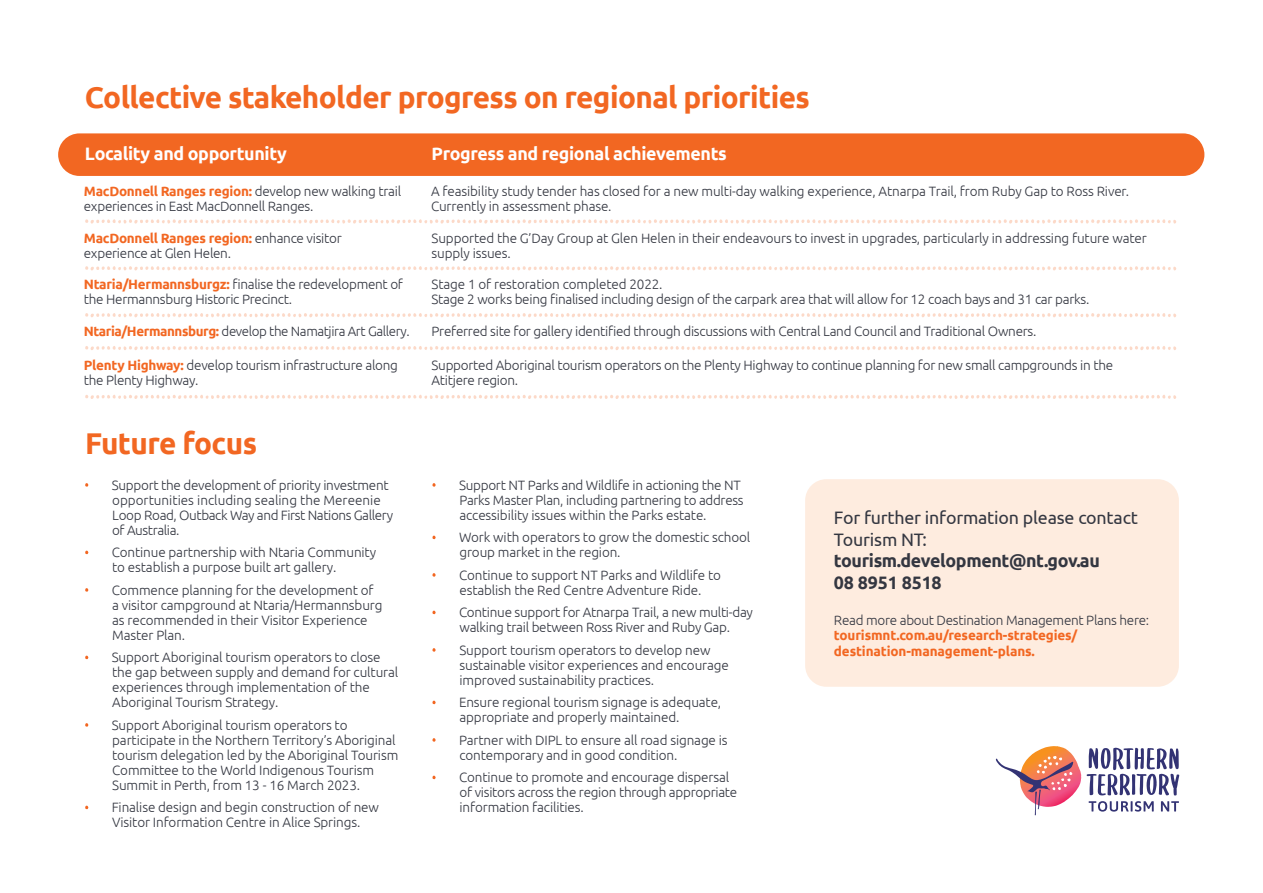
<style>
.page{position:relative;width:1263px;height:893px;background:#fff}
.page>*{position:absolute;margin:0;border:0;box-sizing:border-box;transform-origin:0 0}
.t1{font:700 30px "Ubuntu";letter-spacing:-.02em;color:#f26722}
.t2{font:700 18px "Ubuntu";letter-spacing:-.02em;color:#fff}
.t3{font:18px/21.6px "Ubuntu";letter-spacing:-.01em;color:#343741}
.t4{font:700 18px/21.6px "Ubuntu";letter-spacing:-.02em;color:#343741}
.t5{font:300 13.5px/15px "Ubuntu";letter-spacing:-.01em;color:#343741}
.t6{font:700 13.5px/16.2px "Ubuntu";letter-spacing:-.01em;color:#f26722}
.t7{font:300 13.5px "Ubuntu";letter-spacing:-.03em;color:#343741}
.s1{font-weight:700;color:#f26722}
</style>
<div class="page">
<div style="left:805px;top:479px;width:374px;height:208px;background:#feecdf;border-radius:21px"></div>
<div style="left:58px;top:133px;width:1146px;height:43px;background:#f26722;border-radius:21px"></div>
<svg style="left:85px;top:266px;width:1092px;height:5px"></svg>
<svg style="left:85px;top:219px;width:1092px;height:5px"></svg>
<svg style="left:85px;top:313px;width:1092px;height:5px"></svg>
<svg style="left:85px;top:346px;width:1092px;height:4px"></svg>
<svg style="left:85px;top:394px;width:1091px;height:5px"></svg>
<svg style="left:85px;top:483px;width:4px;height:4px"></svg>
<svg style="left:85px;top:550px;width:4px;height:4px"></svg>
<svg style="left:85px;top:588px;width:4px;height:4px"></svg>
<svg style="left:85px;top:655px;width:4px;height:4px"></svg>
<svg style="left:85px;top:723px;width:4px;height:4px"></svg>
<svg style="left:85px;top:805px;width:4px;height:4px"></svg>
<svg style="left:432px;top:483px;width:4px;height:4px"></svg>
<svg style="left:432px;top:535px;width:4px;height:4px"></svg>
<svg style="left:432px;top:573px;width:4px;height:4px"></svg>
<svg style="left:432px;top:610px;width:4px;height:4px"></svg>
<svg style="left:432px;top:648px;width:4px;height:4px"></svg>
<svg style="left:432px;top:700px;width:4px;height:4px"></svg>
<svg style="left:432px;top:738px;width:4px;height:4px"></svg>
<svg style="left:432px;top:775px;width:4px;height:4px"></svg>
<svg style="left:996px;top:746px;width:85px;height:69px"></svg>
<svg style="left:1087px;top:748px;width:92px;height:64px"></svg>
<h1 class="t1" style="left:85px;top:79px;width:726px">Collective stakeholder progress on regional priorities</h1>
<h2 class="t2" style="left:85px;top:143px;width:203px">Locality and opportunity</h2>
<h2 class="t2" style="left:432px;top:143px;width:297px">Progress and regional achievements</h2>
<p class="t5" style="left:84px;top:183px;width:319px"><span class="s1">MacDonnell Ranges region:</span> develop new walking trail experiences in East MacDonnell Ranges.</p>
<p class="t5" style="left:431px;top:183px;width:700px">A feasibility study tender has closed for a new multi-day walking experience, Atnarpa Trail, from Ruby Gap to Ross River.<br>Currently in assessment phase.</p>
<p class="t5" style="left:84px;top:230px;width:259px"><span class="s1">MacDonnell Ranges region:</span> enhance visitor experience at Glen Helen.</p>
<p class="t5" style="left:432px;top:230px;width:717px">Supported the G’Day Group at Glen Helen in their endeavours to invest in upgrades, particularly in addressing future water supply issues.</p>
<p class="t5" style="left:84px;top:277px;width:321px"><span class="s1">Ntaria/Hermannsburgz:</span> finalise the redevelopment of the Hermannsburg Historic Precinct.</p>
<p class="t5" style="left:432px;top:277px;width:659px">Stage 1 of restoration completed 2022.<br>Stage 2 works being finalised including design of the carpark area that will allow for 12 coach bays and 31 car parks.</p>
<p class="t7" style="left:84px;top:323px;width:327px"><span class="s1">Ntaria/Hermannsburg:</span> develop the Namatjira Art Gallery.</p>
<p class="t5" style="left:432px;top:324px;width:606px">Preferred site for gallery identified through discussions with Central Land Council and Traditional Owners.</p>
<p class="t5" style="left:84px;top:358px;width:316px"><span class="s1">Plenty Highway:</span> develop tourism infrastructure along the Plenty Highway.</p>
<h1 class="t1" style="left:85px;top:425px;width:173px">Future focus</h1>
<p class="t5" style="left:112px;top:477px;width:283px">Support the development of priority investment opportunities including sealing the Mereenie Loop Road, Outback Way and First Nations Gallery of Australia.</p>
<p class="t5" style="left:112px;top:544px;width:266px">Continue partnership with Ntaria Community to establish a purpose built art gallery.</p>
<p class="t5" style="left:112px;top:582px;width:272px">Commence planning for the development of a visitor campground at Ntaria/Hermannsburg as recommended in their Visitor Experience Master Plan.</p>
<p class="t5" style="left:112px;top:649px;width:288px">Support Aboriginal tourism operators to close the gap between supply and demand for cultural experiences through implementation of the Aboriginal Tourism Strategy.</p>
<p class="t5" style="left:112px;top:717px;width:288px">Support Aboriginal tourism operators to participate in the Northern Territory’s Aboriginal tourism delegation led by the Aboriginal Tourism Committee to the World Indigenous Tourism Summit in Perth, from 13 - 16 March 2023.</p>
<p class="t5" style="left:112px;top:799px;width:269px">Finalise design and begin construction of new<br>Visitor Information Centre in Alice Springs.</p>
<p class="t5" style="left:432px;top:358px;width:683px">Supported Aboriginal tourism operators on the Plenty Highway to continue planning for new small campgrounds in the<br>Atitjere region.</p>
<p class="t5" style="left:459px;top:477px;width:286px">Support NT Parks and Wildlife in actioning the NT<br>Parks Master Plan, including partnering to address accessibility issues within the Parks estate.</p>
<p class="t5" style="left:459px;top:529px;width:293px">Work with operators to grow the domestic school group market in the region.</p>
<p class="t5" style="left:459px;top:567px;width:263px">Continue to support NT Parks and Wildlife to establish the Red Centre Adventure Ride.</p>
<p class="t5" style="left:459px;top:604px;width:295px">Continue support for Atnarpa Trail, a new multi-day walking trail between Ross River and Ruby Gap.</p>
<p class="t5" style="left:459px;top:642px;width:271px">Support tourism operators to develop new sustainable visitor experiences and encourage improved sustainability practices.</p>
<p class="t5" style="left:459px;top:694px;width:264px">Ensure regional tourism signage is adequate, appropriate and properly maintained.</p>
<p class="t5" style="left:459px;top:732px;width:270px">Partner with DIPL to ensure all road signage is contemporary and in good condition.</p>
<p class="t5" style="left:459px;top:769px;width:280px">Continue to promote and encourage dispersal of visitors across the region through appropriate information facilities.</p>
<h2 class="t3" style="left:834px;top:506px;width:306px">For further information please contact<br>Tourism NT:</h2>
<h2 class="t4" style="left:834px;top:550px;width:267px">tourism.development@nt.gov.au<br>08 8951 8518</h2>
<p class="t5" style="left:834px;top:612px;width:317px">Read more about Destination Management Plans here:</p>
<p class="t6" style="left:834px;top:627px;width:245px">tourismnt.com.au/research-strategies/ destination-management-plans.</p>
</div>
